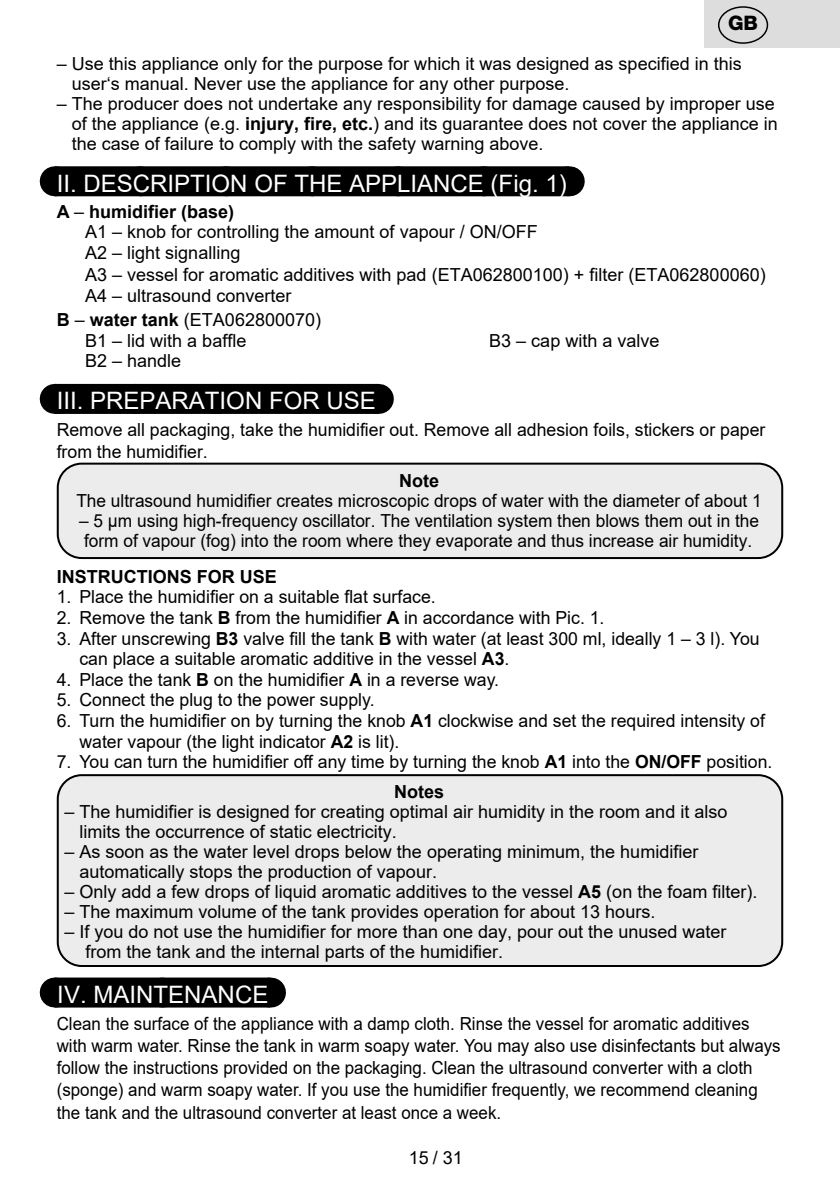
<style>
.page{position:relative;width:840px;height:1191px;background:#fff}
.page>*{position:absolute;margin:0;border:0;box-sizing:border-box;transform-origin:0 0}
.Grafický_nadpis_ETA{font:24px "Arial";color:#fff}
.t1{font:800 20px "Helvetica Neue OT";color:#000}
.Normální{font:18px/20px "Arial";color:#000}
._3_Text{font:18px/20.6px "Arial";color:#000}
._3_Text-2{font:18px/22px "Arial";color:#000;scale:.94 1}
.Normální-2{font:18px/20px "Arial";color:#000;scale:.96 1}
._3_Text-3{font:700 18px "Arial";color:#000}
.Normální-3{font:700 18px "Arial";color:#000}
.s1{font-weight:700}
.s2{font-weight:400}
</style>
<div class="page">
<div style="left:55px;top:166px;width:513px;height:30px;background:#000"></div>
<svg style="left:140px;top:166px;width:385px;height:1px"></svg>
<hr style="left:568px;top:166px;width:1px;height:30px;background:#000">
<div style="left:55px;top:384px;width:322px;height:30px;background:#000"></div>
<svg style="left:140px;top:413px;width:197px;height:1px"></svg>
<hr style="left:377px;top:384px;width:1px;height:30px;background:#000">
<div style="left:55px;top:977px;width:215px;height:30px;background:#000"></div>
<svg style="left:162px;top:977px;width:54px;height:1px"></svg>
<hr style="left:270px;top:977px;width:1px;height:30px;background:#000">
<div style="left:58px;top:463px;width:723px;height:95px;background:#ececec;border-radius:24px"></div>
<div style="left:57px;top:462px;width:725px;height:97px;border:2px solid #000;border-radius:24px"></div>
<div style="left:58px;top:775px;width:723px;height:191px;background:#ececec;border-radius:24px"></div>
<div style="left:57px;top:774px;width:725px;height:193px;border:2px solid #000;border-radius:24px"></div>
<div style="left:704px;top:0;width:135px;height:48px;background:#ddd"></div>
<div style="left:717px;top:6px;width:50px;height:38px;border:1px solid #000;border-radius:50%"></div>
<p class="t1" style="left:727px;top:11px;width:31px">GB</p>
<p class="Normální" style="left:72px;top:53px;width:671px;text-indent:-15px">– Use this appliance only for the purpose for which it was designed as specified in this user‘s manual. Never use the appliance for any other purpose.</p>
<p class="Normální" style="left:72px;top:93px;width:707px;text-indent:-15px">– The producer does not undertake any responsibility for damage caused by improper use of the appliance (e.g. <span class="s1">injury, fire, etc.</span>) and its guarantee does not cover the appliance in the case of failure to comply with the safety warning above.</p>
<p class="Grafický_nadpis_ETA" style="left:57px;top:167px;width:511px">II. DESCRIPTION OF THE APPLIANCE (Fig. 1)</p>
<p class="_3_Text-3" style="left:57px;top:199px;width:179px">A <span class="s2">–</span> humidifier (base)</p>
<p class="_3_Text" style="left:85px;top:222px;width:454px">A1 – knob for controlling the amount of vapour / ON/OFF</p>
<p class="_3_Text" style="left:85px;top:242px;width:157px">A2 – light signalling</p>
<p class="_3_Text" style="left:85px;top:264px;width:681px">A3 – vessel for aromatic additives with pad (ETA062800100) + filter (ETA062800060)</p>
<p class="_3_Text" style="left:85px;top:285px;width:208px">A4 – ultrasound converter</p>
<p class="_3_Text" style="left:57px;top:309px;width:266px"><span class="s1">B</span> – <span class="s1">water tank</span> (ETA062800070)</p>
<p class="_3_Text" style="left:85px;top:330px;width:163px">B1 – lid with a baffle</p>
<p class="_3_Text" style="left:489px;top:330px;width:172px">B3 – cap with a valve</p>
<p class="_3_Text" style="left:85px;top:351px;width:98px">B2 – handle</p>
<p class="Grafický_nadpis_ETA" style="left:57px;top:384px;width:320px">III. PREPARATION FOR USE</p>
<p class="Normální" style="left:57px;top:419px;width:709px;line-height:21.6px">Remove all packaging, take the humidifier out. Remove all adhesion foils, stickers or paper from the humidifier.</p>
<p class="Normální-3" style="left:399px;top:468px;width:41px">Note</p>
<p class="Normální-2" style="left:76px;top:490px;width:715px">The ultrasound humidifier creates microscopic drops of water with the diameter of about 1</p>
<p class="Normální-2" style="left:79px;top:510px;width:709px">– 5 μm using high-frequency oscillator. The ventilation system then blows them out in the form of vapour (fog) into the room where they evaporate and thus increase air humidity.</p>
<p class="_3_Text-3" style="left:57px;top:563px;width:222px">INSTRUCTIONS FOR USE</p>
<p class="_3_Text" style="left:57px;top:586px;width:380px">1. Place the humidifier on a suitable flat surface.</p>
<p class="_3_Text" style="left:57px;top:607px;width:549px">2. Remove the tank <span class="s1">B</span> from the humidifier <span class="s1">A</span> in accordance with Pic. 1.</p>
<p class="_3_Text" style="left:79px;top:628px;width:681px;text-indent:-23px">3. After unscrewing <span class="s1">B3</span> valve fill the tank <span class="s1">B</span> with water (at least 300 ml, ideally 1 – 3 l). You can place a suitable aromatic additive in the vessel <span class="s1">A3</span>.</p>
<p class="_3_Text" style="left:57px;top:669px;width:443px">4. Place the tank <span class="s1">B</span> on the humidifier <span class="s1">A</span> in a reverse way.</p>
<p class="_3_Text" style="left:57px;top:689px;width:319px">5. Connect the plug to the power supply.</p>
<p class="_3_Text" style="left:79px;top:710px;width:686px;text-indent:-23px">6. Turn the humidifier on by turning the knob <span class="s1">A1</span> clockwise and set the required intensity of water vapour (the light indicator <span class="s1">A2</span> is lit).</p>
<p class="_3_Text" style="left:57px;top:751px;width:716px">7. You can turn the humidifier off any time by turning the knob <span class="s1">A1</span> into the <span class="s1">ON/OFF</span> position.</p>
<p class="Normální-3" style="left:394px;top:779px;width:52px">Notes</p>
<p class="Normální" style="left:79px;top:802px;width:649px;text-indent:-15px">– The humidifier is designed for creating optimal air humidity in the room and it also limits the occurrence of static electricity.</p>
<p class="Normální" style="left:79px;top:842px;width:620px;text-indent:-15px">– As soon as the water level drops below the operating minimum, the humidifier automatically stops the production of vapour.</p>
<p class="Normální" style="left:64px;top:882px;width:694px">– Only add a few drops of liquid aromatic additives to the vessel <span class="s1">A5</span> (on the foam filter).</p>
<p class="Normální" style="left:64px;top:902px;width:592px">– The maximum volume of the tank provides operation for about 13 hours.</p>
<p class="Normální" style="left:85px;top:922px;width:642px;text-indent:-21px">– If you do not use the humidifier for more than one day, pour out the unused water from the tank and the internal parts of the humidifier.</p>
<p class="Grafický_nadpis_ETA" style="left:57px;top:977px;width:212px">IV. MAINTENANCE</p>
<p class="_3_Text-2" style="left:57px;top:1013px;width:771px">Clean the surface of the appliance with a damp cloth. Rinse the vessel for aromatic additives with warm water. Rinse the tank in warm soapy water. You may also use disinfectants but always follow the instructions provided on the packaging. Clean the ultrasound converter with a cloth (sponge) and warm soapy water. If you use the humidifier frequently, we recommend cleaning the tank and the ultrasound converter at least once a week.</p>
<p class="_3_Text" style="left:408px;top:1147px;width:56px">15 / 31</p>
</div>
